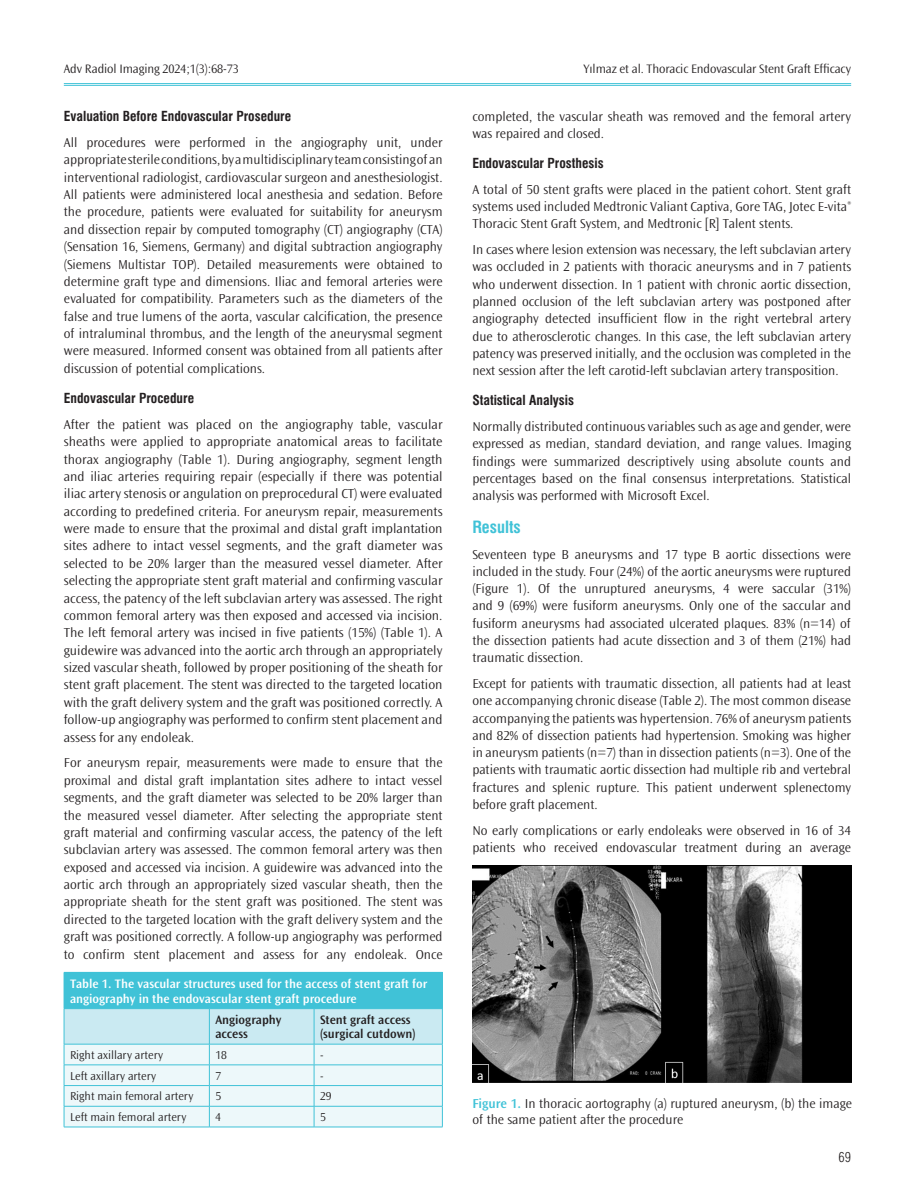
<style>
.page{position:relative;width:915px;height:1191px;background:#fff}
.page>*{position:absolute;margin:0;border:0;box-sizing:border-box;transform-origin:0 0}
.ARA_BASLIK{font:16.5px "Swiss Condensed Bold Tr";color:#40c2d7}
.YAZI{font:300 13.5px/17.4px "Ocean Sans Std";color:#231f20;text-align:justify}
.BOLD{font:13.5px "Swiss Condensed Bold Tr";color:#231f20}
.RESİM-ALTI{font:300 13.5px/16.2px "Ocean Sans Std";color:#231f20}
.t1{font:13.5px "Swiss Condensed Light Tr";color:#231f20}
.TABLO-BASI{font:600 12.75px/15px "Ocean Sans Std";color:#fff}
.t2{font:300 12.75px "Ocean Sans Std";letter-spacing:-.01em;color:#231f20}
.TABLO-ARA{font:600 12.75px/14.2px "Ocean Sans Std";color:#231f20}
.TABLO-YAZI{font:300 12px "Ocean Sans Std";color:#231f20}
.s1{font-weight:600;color:#40c2d7}
</style>
<div class="page">
<hr style="left:64px;top:83px;width:786px;height:1px;background:#40c2d7">
<hr style="left:64px;top:85px;width:786px;height:1px;background:#40c2d7">
<img style="left:472px;top:866px;width:378px;height:216px">
<div style="left:64px;top:972px;width:378px;height:36px;background:#40c2d7"></div>
<hr style="left:442px;top:972px;width:1px;height:36px;background:#40c2d7">
<svg style="left:64px;top:1008px;width:379px;height:119px;background:#d9f1f5"></svg>
<hr style="left:64px;top:1126px;width:145px;height:1px;background:#40c2d7">
<hr style="left:209px;top:1126px;width:105px;height:1px;background:#40c2d7">
<hr style="left:314px;top:1126px;width:128px;height:1px;background:#40c2d7">
<p class="t2" style="left:64px;top:62px;width:176px">Adv Radiol Imaging 2024;1(3):68-73</p>
<p class="t2" style="left:583px;top:62px;width:269px">Yılmaz et al. Thoracic Endovascular Stent Graft Efficacy</p>
<p class="BOLD" style="left:64px;top:108px;width:229px">Evaluation Before Endovascular Prosedure</p>
<p class="YAZI" style="left:64px;top:134px;width:380px">All procedures were performed in the angiography unit, under appropriate sterile conditions, by a multidisciplinary team consisting of an interventional radiologist, cardiovascular surgeon and anesthesiologist.<br>All patients were administered local anesthesia and sedation. Before the procedure, patients were evaluated for suitability for aneurysm and dissection repair by computed tomography (CT) angiography (CTA) (Sensation 16, Siemens, Germany) and digital subtraction angiography (Siemens Multistar TOP). Detailed measurements were obtained to determine graft type and dimensions. Iliac and femoral arteries were evaluated for compatibility. Parameters such as the diameters of the false and true lumens of the aorta, vascular calcification, the presence of intraluminal thrombus, and the length of the aneurysmal segment were measured. Informed consent was obtained from all patients after discussion of potential complications.</p>
<p class="BOLD" style="left:64px;top:390px;width:132px">Endovascular Procedure</p>
<p class="YAZI" style="left:64px;top:416px;width:380px">After the patient was placed on the angiography table, vascular sheaths were applied to appropriate anatomical areas to facilitate thorax angiography (Table 1). During angiography, segment length and iliac arteries requiring repair (especially if there was potential iliac artery stenosis or angulation on preprocedural CT) were evaluated according to predefined criteria. For aneurysm repair, measurements were made to ensure that the proximal and distal graft implantation sites adhere to intact vessel segments, and the graft diameter was selected to be 20% larger than the measured vessel diameter. After selecting the appropriate stent graft material and confirming vascular access, the patency of the left subclavian artery was assessed. The right common femoral artery was then exposed and accessed via incision.<br>The left femoral artery was incised in five patients (15%) (Table 1). A guidewire was advanced into the aortic arch through an appropriately sized vascular sheath, followed by proper positioning of the sheath for stent graft placement. The stent was directed to the targeted location with the graft delivery system and the graft was positioned correctly. A follow-up angiography was performed to confirm stent placement and assess for any endoleak.</p>
<p class="YAZI" style="left:64px;top:754px;width:380px">For aneurysm repair, measurements were made to ensure that the proximal and distal graft implantation sites adhere to intact vessel segments, and the graft diameter was selected to be 20% larger than the measured vessel diameter. After selecting the appropriate stent graft material and confirming vascular access, the patency of the left subclavian artery was assessed. The common femoral artery was then exposed and accessed via incision. A guidewire was advanced into the aortic arch through an appropriately sized vascular sheath, then the appropriate sheath for the stent graft was positioned. The stent was directed to the targeted location with the graft delivery system and the graft was positioned correctly. A follow-up angiography was performed to confirm stent placement and assess for any endoleak. Once</p>
<p class="TABLO-BASI" style="left:70px;top:976px;width:358px">Table 1. The vascular structures used for the access of stent graft for angiography in the endovascular stent graft procedure</p>
<p class="TABLO-ARA" style="left:215px;top:1012px;width:68px">Angiography access</p>
<p class="TABLO-ARA" style="left:320px;top:1012px;width:97px">Stent graft access (surgical cutdown)</p>
<p class="TABLO-YAZI" style="left:70px;top:1048px;width:95px">Right axillary artery</p>
<p class="TABLO-YAZI" style="left:215px;top:1048px;width:13px">18</p>
<p class="TABLO-YAZI" style="left:320px;top:1048px;width:5px">-</p>
<p class="TABLO-YAZI" style="left:70px;top:1069px;width:88px">Left axillary artery</p>
<p class="TABLO-YAZI" style="left:215px;top:1069px;width:7px">7</p>
<p class="TABLO-YAZI" style="left:320px;top:1069px;width:5px">-</p>
<p class="TABLO-YAZI" style="left:70px;top:1089px;width:125px">Right main femoral artery</p>
<p class="TABLO-YAZI" style="left:215px;top:1089px;width:7px">5</p>
<p class="TABLO-YAZI" style="left:320px;top:1089px;width:13px">29</p>
<p class="TABLO-YAZI" style="left:70px;top:1110px;width:118px">Left main femoral artery</p>
<p class="TABLO-YAZI" style="left:215px;top:1110px;width:7px">4</p>
<p class="TABLO-YAZI" style="left:320px;top:1110px;width:7px">5</p>
<p class="YAZI" style="left:472px;top:108px;width:380px">completed, the vascular sheath was removed and the femoral artery was repaired and closed.</p>
<p class="BOLD" style="left:472px;top:155px;width:133px">Endovascular Prosthesis</p>
<p class="YAZI" style="left:472px;top:181px;width:380px">A total of 50 stent grafts were placed in the patient cohort. Stent graft systems used included Medtronic Valiant Captiva, Gore TAG, Jotec E-vita<sup>® </sup>Thoracic Stent Graft System, and Medtronic [R] Talent stents.</p>
<p class="YAZI" style="left:472px;top:241px;width:380px">In cases where lesion extension was necessary, the left subclavian artery was occluded in 2 patients with thoracic aneurysms and in 7 patients who underwent dissection. In 1 patient with chronic aortic dissection, planned occlusion of the left subclavian artery was postponed after angiography detected insufficient flow in the right vertebral artery due to atherosclerotic changes. In this case, the left subclavian artery patency was preserved initially, and the occlusion was completed in the next session after the left carotid-left subclavian artery transposition.</p>
<p class="BOLD" style="left:472px;top:392px;width:103px">Statistical Analysis</p>
<p class="YAZI" style="left:472px;top:418px;width:380px">Normally distributed continuous variables such as age and gender, were expressed as median, standard deviation, and range values. Imaging findings were summarized descriptively using absolute counts and percentages based on the final consensus interpretations. Statistical analysis was performed with Microsoft Excel.</p>
<p class="ARA_BASLIK" style="left:472px;top:517px;width:50px">Results</p>
<p class="YAZI" style="left:472px;top:545px;width:380px">Seventeen type B aneurysms and 17 type B aortic dissections were included in the study. Four (24%) of the aortic aneurysms were ruptured (Figure 1). Of the unruptured aneurysms, 4 were saccular (31%) and 9 (69%) were fusiform aneurysms. Only one of the saccular and fusiform aneurysms had associated ulcerated plaques. 83% (n=14) of the dissection patients had acute dissection and 3 of them (21%) had traumatic dissection.</p>
<p class="YAZI" style="left:472px;top:675px;width:380px">Except for patients with traumatic dissection, all patients had at least one accompanying chronic disease (Table 2). The most common disease accompanying the patients was hypertension. 76% of aneurysm patients and 82% of dissection patients had hypertension. Smoking was higher in aneurysm patients (n=7) than in dissection patients (n=3). One of the patients with traumatic aortic dissection had multiple rib and vertebral fractures and splenic rupture. This patient underwent splenectomy before graft placement.</p>
<p class="YAZI" style="left:472px;top:822px;width:380px">No early complications or early endoleaks were observed in 16 of 34 patients who received endovascular treatment during an average</p>
<p class="RESİM-ALTI" style="left:472px;top:1095px;width:381px"><span class="s1">Figure 1.</span> In thoracic aortography (a) ruptured aneurysm, (b) the image of the same patient after the procedure</p>
<p class="t1" style="left:838px;top:1149px;width:14px">69</p>
</div>
